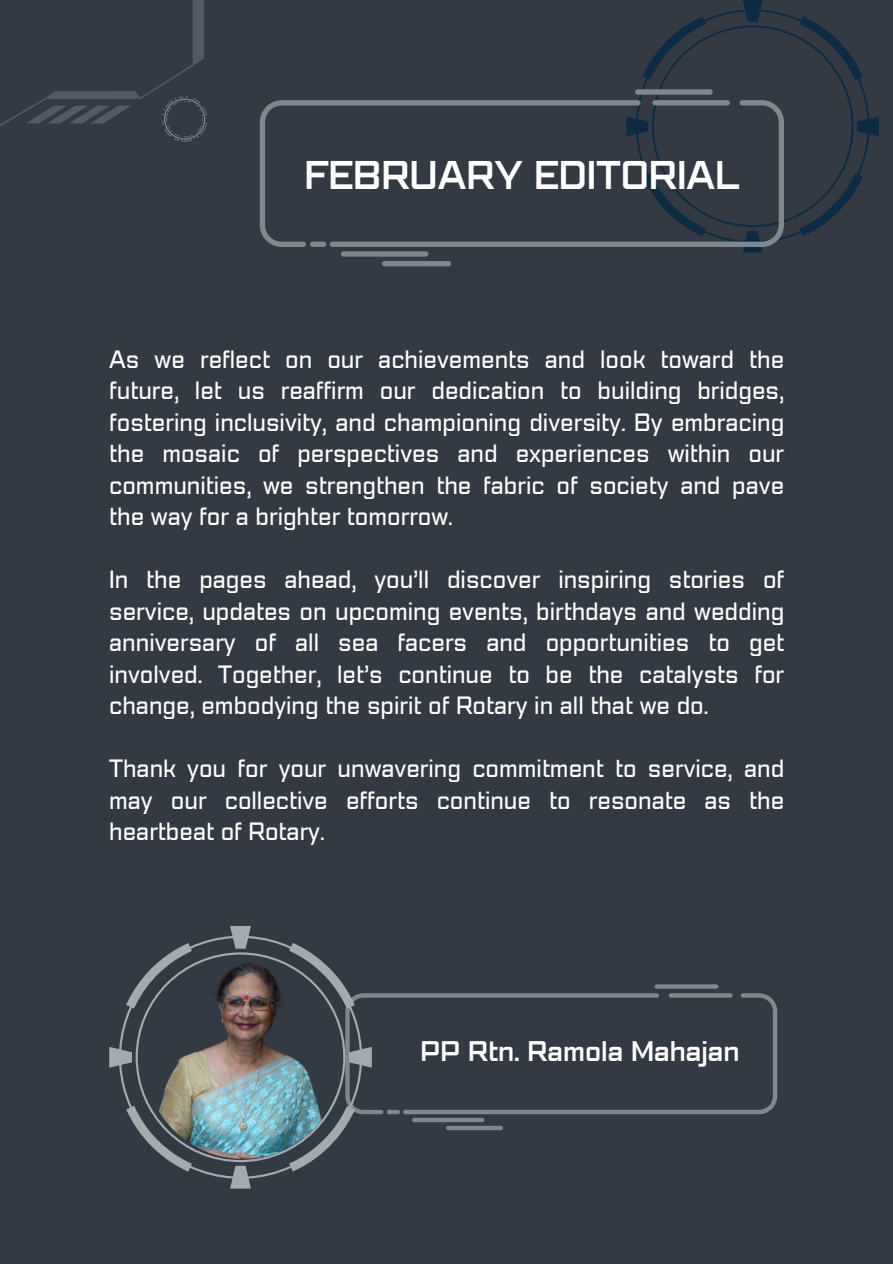
<style>
.page{position:relative;width:893px;height:1264px;background:#fff}
.page>*{position:absolute;margin:0;border:0;box-sizing:border-box;transform-origin:0 0}
.t1{font:500 36px "Pattanakarn";color:#fff}
.t2{font:500 25.5px "Pattanakarn";color:#fff}
.t3{font:22.5px/31.5px "Pattanakarn Regular Wd 4";color:#fff;text-align:justify}
</style>
<div class="page">
<div style="left:0;top:0;width:892px;height:1263px;background:#333a44"></div>
<svg style="left:639px;top:0;width:239px;height:252px"></svg>
<svg style="left:0;top:0;width:207px;height:142px"></svg>
<div style="left:635px;top:89px;width:77px;height:6px;background:#7e898f;border-radius:3px"></div>
<div style="left:341px;top:251px;width:87px;height:6px;background:#7e898f;border-radius:3px"></div>
<div style="left:382px;top:261px;width:69px;height:5px;background:#7e898f;border-radius:3px"></div>
<svg style="left:260px;top:100px;width:70px;height:147px"></svg>
<svg style="left:330px;top:100px;width:454px;height:147px"></svg>
<svg style="left:654px;top:984px;width:64px;height:4px"></svg>
<div style="left:412px;top:1117px;width:72px;height:5px;background:#7e898f;border-radius:2px"></div>
<div style="left:446px;top:1125px;width:57px;height:5px;background:#7e898f;border-radius:2px"></div>
<svg style="left:371px;top:993px;width:32px;height:121px"></svg>
<svg style="left:403px;top:993px;width:374px;height:121px"></svg>
<svg style="left:109px;top:926px;width:262px;height:262px"></svg>
<img style="left:144px;top:961px;width:198px;height:197px;border-radius:50%">
<h1 class="t1" style="left:304px;top:156px;width:436px">FEBRUARY EDITORIAL</h1>
<p class="t3" style="left:109px;top:344px;width:676px">As we reflect on our achievements and look toward the future, let us reaffirm our dedication to building bridges, fostering inclusivity, and championing diversity. By embracing the mosaic of perspectives and experiences within our communities, we strengthen the fabric of society and pave the way for a brighter tomorrow.</p>
<p class="t3" style="left:109px;top:564px;width:676px">In the pages ahead, you’ll discover inspiring stories of service, updates on upcoming events, birthdays and wedding anniversary of all sea facers and opportunities to get involved. Together, let’s continue to be the catalysts for change, embodying the spirit of Rotary in all that we do.</p>
<p class="t3" style="left:109px;top:753px;width:676px">Thank you for your unwavering commitment to service, and may our collective efforts continue to resonate as the heartbeat of Rotary.</p>
<p class="t2" style="left:420px;top:1037px;width:321px">PP Rtn. Ramola Mahajan</p>
</div>
